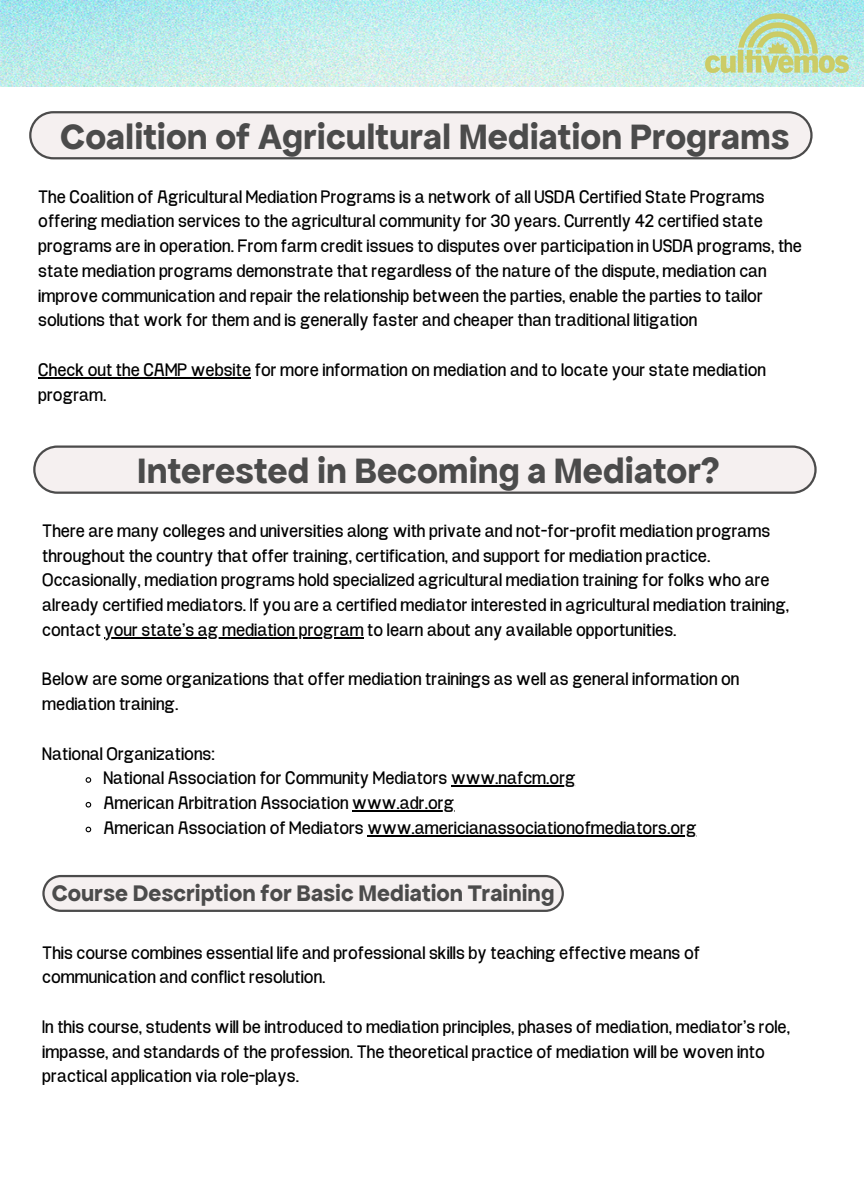
<style>
.page{position:relative;width:864px;height:1188px;background:#fff}
.page>*{position:absolute;margin:0;border:0;box-sizing:border-box;transform-origin:0 0}
.t1{font:700 37.5px "Apfel Grotezk";color:#4b4b4b}
.t2{font:700 24px "Apfel Grotezk";color:#4b4b4b}
.t3{font:18px/24.8px "Projekt Blackbird";color:#000}
</style>
<div class="page">
<img style="left:0;top:0;width:864px;height:87px">
<img style="left:696px;top:10px;width:163px;height:70px">
<svg style="left:29px;top:111px;width:783px;height:48px"></svg>
<svg style="left:33px;top:446px;width:783px;height:48px"></svg>
<hr style="left:38px;top:377px;width:213px;height:1px;background:#000">
<hr style="left:105px;top:637px;width:259px;height:1px;background:#000">
<svg style="left:85px;top:777px;width:7px;height:6px"></svg>
<hr style="left:451px;top:786px;width:125px;height:1px;background:#000">
<svg style="left:85px;top:801px;width:7px;height:7px"></svg>
<hr style="left:352px;top:810px;width:102px;height:1px;background:#000">
<svg style="left:85px;top:826px;width:7px;height:7px"></svg>
<hr style="left:367px;top:835px;width:330px;height:1px;background:#000">
<svg style="left:42px;top:875px;width:522px;height:37px"></svg>
<h1 class="t1" style="left:60px;top:116px;width:731px">Coalition of Agricultural Mediation Programs</h1>
<p class="t3" style="left:38px;top:186px;width:765px">The Coalition of Agricultural Mediation Programs is a network of all USDA Certified State Programs offering mediation services to the agricultural community for 30 years. Currently 42 certified state programs are in operation. From farm credit issues to disputes over participation in USDA programs, the state mediation programs demonstrate that regardless of the nature of the dispute, mediation can improve communication and repair the relationship between the parties, enable the parties to tailor solutions that work for them and is generally faster and cheaper than traditional litigation</p>
<p class="t3" style="left:38px;top:359px;width:729px">Check out the CAMP website for more information on mediation and to locate your state mediation program.</p>
<h1 class="t1" style="left:137px;top:450px;width:583px">Interested in Becoming a Mediator?</h1>
<p class="t3" style="left:42px;top:520px;width:748px">There are many colleges and universities along with private and not-for-profit mediation programs throughout the country that offer training, certification, and support for mediation practice.<br>Occasionally, mediation programs hold specialized agricultural mediation training for folks who are already certified mediators. If you are a certified mediator interested in agricultural mediation training, contact your state’s ag mediation program to learn about any available opportunities.</p>
<p class="t3" style="left:42px;top:669px;width:699px">Below are some organizations that offer mediation trainings as well as general information on mediation training.</p>
<p class="t3" style="left:103px;top:743px;width:595px;text-indent:-61px">National Organizations:<br>National Association for Community Mediators www.nafcm.org<br>American Arbitration Association www.adr.org<br>American Association of Mediators www.americianassociationofmediators.org</p>
<h2 class="t2" style="left:52px;top:880px;width:504px">Course Description for Basic Mediation Training</h2>
<p class="t3" style="left:42px;top:942px;width:659px">This course combines essential life and professional skills by teaching effective means of communication and conflict resolution.</p>
<p class="t3" style="left:42px;top:1016px;width:749px">In this course, students will be introduced to mediation principles, phases of mediation, mediator’s role, impasse, and standards of the profession. The theoretical practice of mediation will be woven into practical application via role-plays.</p>
</div>
